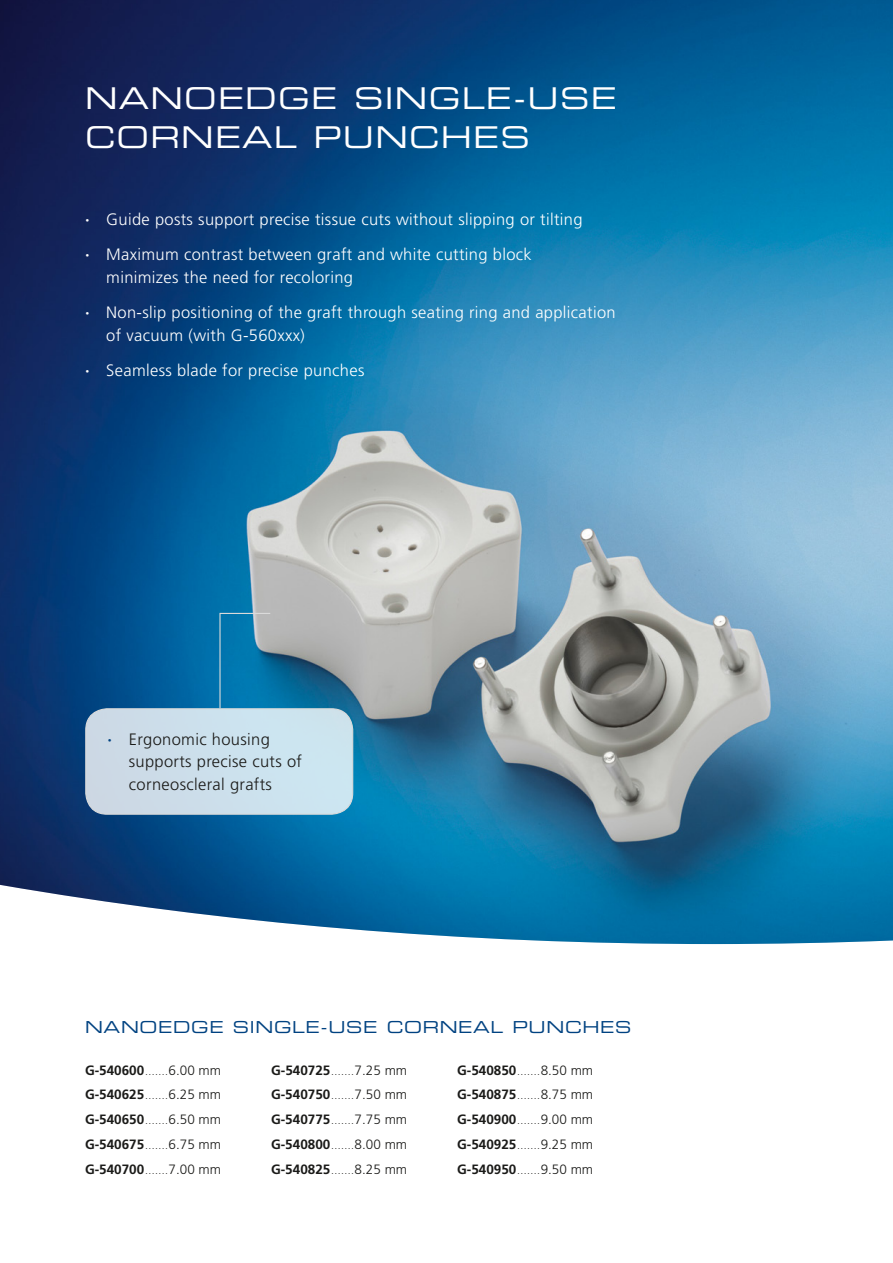
<style>
.page{position:relative;width:893px;height:1263px;background:#fff}
.page>*{position:absolute;margin:0;border:0;box-sizing:border-box;transform-origin:0 0}
.t1{font:30px/39px "Eurostile LT Std Ex 2";letter-spacing:.04em;color:#fff}
.t2{font:300 16.5px/35.2px "Frutiger LT Std";letter-spacing:.02em;color:#fff}
.t3{font:300 16.5px/22.5px "Frutiger LT Std";letter-spacing:.02em;color:#1a1a18}
.t4{font:16.5px "Eurostile LT Std Ex 2";letter-spacing:.04em;color:#004281}
.t5{font:700 13.5px/24.8px "Frutiger LT Std";color:#1a1a18;text-align:justify}
.s1{font-weight:700}
.s2{font-weight:700;color:#004281}
.s3{font-weight:300;font-size:10.5px}
.s4{font-weight:300}
</style>
<div class="page">
<img style="left:0;top:0;width:893px;height:944px">
<svg style="left:219px;top:612px;width:52px;height:96px;background:#1e81b1"></svg>
<div style="left:86px;top:709px;width:267px;height:105px;background:#cce0ec;border-radius:21px"></div>
<div style="left:85px;top:708px;width:268px;height:107px;border:1px solid #dadada;border-radius:21px"></div>
<h1 class="t1" style="left:85px;top:78px;width:533px">NANOEDGE SINGLE-USE<br>CORNEAL PUNCHES</h1>
<p class="t2" style="left:85px;top:202px;width:499px"><span class="s1">·</span> Guide posts support precise tissue cuts without slipping or tilting <span class="s1">·</span> Maximum contrast between graft and white cutting block</p>
<p class="t2" style="left:85px;top:260px;width:532px;text-indent:21px">minimizes the need for recoloring<br><span class="s1">·</span> Non-slip positioning of the graft through seating ring and application</p>
<p class="t2" style="left:85px;top:317px;width:281px;text-indent:21px">of vacuum (with G-560xxx)<br><span class="s1">·</span> Seamless blade for precise punches</p>
<p class="t3" style="left:129px;top:728px;width:175px;text-indent:-21px"><span class="s2">·</span> Ergonomic housing supports precise cuts of corneoscleral grafts</p>
<p class="t4" style="left:85px;top:1016px;width:548px">NANOEDGE SINGLE-USE CORNEAL PUNCHES</p>
<p class="t5" style="left:85px;top:1058px;width:138px">G-540600<span class="s3">.......</span><span class="s4">6.00 mm </span>G-540625<span class="s3">.......</span><span class="s4">6.25 mm </span>G-540650<span class="s3">.......</span><span class="s4">6.50 mm </span>G-540675<span class="s3">.......</span><span class="s4">6.75 mm </span>G-540700<span class="s3">.......</span><span class="s4">7.00 mm</span></p>
<p class="t5" style="left:271px;top:1058px;width:138px">G-540725<span class="s3">.......</span><span class="s4">7.25 mm </span>G-540750<span class="s3">.......</span><span class="s4">7.50 mm </span>G-540775<span class="s3">.......</span><span class="s4">7.75 mm </span>G-540800<span class="s3">.......</span><span class="s4">8.00 mm </span>G-540825<span class="s3">.......</span><span class="s4">8.25 mm</span></p>
<p class="t5" style="left:457px;top:1058px;width:138px">G-540850<span class="s3">.......</span><span class="s4">8.50 mm </span>G-540875<span class="s3">.......</span><span class="s4">8.75 mm </span>G-540900<span class="s3">.......</span><span class="s4">9.00 mm </span>G-540925<span class="s3">.......</span><span class="s4">9.25 mm </span>G-540950<span class="s3">.......</span><span class="s4">9.50 mm</span></p>
</div>
